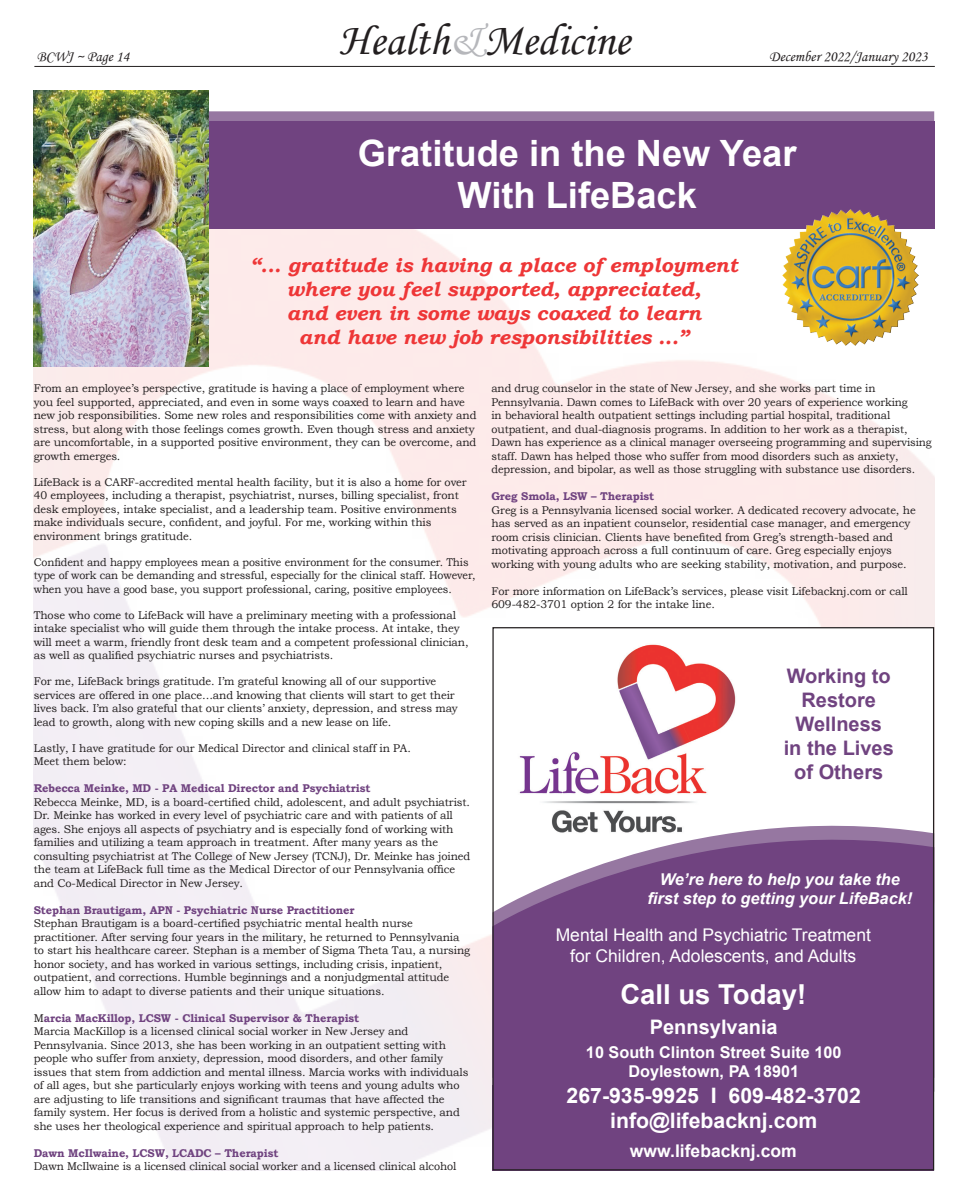
<style>
.page{position:relative;width:968px;height:1193px;background:#fff}
.page>*{position:absolute;margin:0;border:0;box-sizing:border-box;transform-origin:0 0}
.t1{font:45px "Monotype Corsiva";color:#231f20}
.t2{font:700 36.25px "Arial";color:#fff}
.t3{font:700 27.5px "Arial";color:#fff}
.t4{font:700 21.25px "Arial";color:#fff}
.t5{font:italic 700 20px/24px "Bookman Old Style";color:#ee3637;text-align:center}
.t6{font:700 20px "Arial";color:#704380}
.t7{font:700 20px "Arial";color:#fff}
.t8{font:17.5px "Arial";color:#fff}
.t9{font:700 17.5px "Arial";color:#fff}
.t10{font:italic 700 16.25px/19.5px "Arial";color:#fff;text-align:center}
.t11{font:700 16.25px "Arial";color:#fff}
.t12{font:15px "Monotype Corsiva";color:#231f20}
.t13{font:11.25px/13.5px "Bookman Old Style";letter-spacing:-.01em;color:#231f20}
.t14{font:11.25px/13.5px "Bookman Old Style";letter-spacing:-.01em;color:#231f20;scale:.96 1}
.t15{font:11.25px/13.5px "Bookman Old Style";letter-spacing:-.01em;color:#231f20;scale:.95 1}
.t16{font:700 11.25px "Bookman Old Style";letter-spacing:-.01em;color:#704380}
.s1{color:#b6b7bb}
.s2{font-weight:400;color:#231f20}
</style>
<div class="page">
<hr style="left:34px;top:66px;width:900px;height:1px;background:#231f20">
<img style="left:34px;top:90px;width:175px;height:277px">
<img style="left:519px;top:644px;width:217px;height:150px">
<svg style="left:494px;top:810px;width:438px;height:275px;background:#835d91"></svg>
<div style="left:492px;top:1085px;width:442px;height:85px;background:#704380"></div>
<div style="left:209px;top:111px;width:725px;height:10px;background:#9677a1"></div>
<div style="left:209px;top:121px;width:725px;height:108px;background:#704380"></div>
<img style="left:782px;top:209px;width:136px;height:137px">
<p class="t12" style="left:37px;top:47px;width:94px">BCWJ ~ Page 14</p>
<p class="t1" style="left:339px;top:12px;width:292px">Health<span class="s1">&amp;</span>Medicine</p>
<p class="t12" style="left:769px;top:47px;width:160px">December 2022/January 2023</p>
<p class="t2" style="left:358px;top:130px;width:440px">Gratitude in the New Year</p>
<p class="t2" style="left:457px;top:171px;width:241px">With LifeBack</p>
<p class="t5" style="left:250px;top:253px;width:489px">“... gratitude is having a place of employment where you feel supported, appreciated,</p>
<p class="t5" style="left:287px;top:301px;width:416px">and even in some ways coaxed to learn</p>
<p class="t5" style="left:299px;top:325px;width:392px">and have new job responsibilities ...”</p>
<p class="t13" style="left:34px;top:381px;width:444px">From an employee’s perspective, gratitude is having a place of employment where you feel supported, appreciated, and even in some ways coaxed to learn and have new job responsibilities. Some new roles and responsibilities come with anxiety and stress, but along with those feelings comes growth. Even though stress and anxiety are uncomfortable, in a supported positive environment, they can be overcome, and growth emerges.</p>
<p class="t13" style="left:34px;top:475px;width:434px">LifeBack is a CARF-accredited mental health facility, but it is also a home for over 40 employees, including a therapist, psychiatrist, nurses, billing specialist, front desk employees, intake specialist, and a leadership team. Positive environments make individuals secure, confident, and joyful. For me, working within this environment brings gratitude.</p>
<p class="t15" style="left:34px;top:555px;width:466px">Confident and happy employees mean a positive environment for the consumer. This type of work can be demanding and stressful, especially for the clinical staff. However, when you have a good base, you support professional, caring, positive employees.</p>
<p class="t13" style="left:34px;top:608px;width:436px">Those who come to LifeBack will have a preliminary meeting with a professional intake specialist who will guide them through the intake process. At intake, they will meet a warm, friendly front desk team and a competent professional clinician, as well as qualified psychiatric nurses and psychiatrists.</p>
<p class="t13" style="left:34px;top:674px;width:425px">For me, LifeBack brings gratitude. I’m grateful knowing all of our supportive services are offered in one place…and knowing that clients will start to get their lives back. I’m also grateful that our clients’ anxiety, depression, and stress may lead to growth, along with new coping skills and a new lease on life.</p>
<p class="t13" style="left:34px;top:741px;width:378px">Lastly, I have gratitude for our Medical Director and clinical staff in PA.</p>
<p class="t13" style="left:34px;top:754px;width:94px">Meet them below:</p>
<p class="t16" style="left:34px;top:781px;width:338px">Rebecca Meinke, MD - PA Medical Director and Psychiatrist</p>
<p class="t13" style="left:34px;top:795px;width:438px">Rebecca Meinke, MD, is a board-certified child, adolescent, and adult psychiatrist.<br>Dr. Meinke has worked in every level of psychiatric care and with patients of all ages. She enjoys all aspects of psychiatry and is especially fond of working with families and utilizing a team approach in treatment. After many years as the consulting psychiatrist at The College of New Jersey (TCNJ), Dr. Meinke has joined the team at LifeBack full time as the Medical Director of our Pennsylvania office and Co-Medical Director in New Jersey.</p>
<p class="t16" style="left:34px;top:903px;width:322px">Stephan Brautigam, APN - Psychiatric Nurse Practitioner</p>
<p class="t13" style="left:34px;top:916px;width:438px">Stephan Brautigam is a board-certified psychiatric mental health nurse practitioner. After serving four years in the military, he returned to Pennsylvania to start his healthcare career. Stephan is a member of Sigma Theta Tau, a nursing honor society, and has worked in various settings, including crisis, inpatient, outpatient, and corrections. Humble beginnings and a nonjudgmental attitude allow him to adapt to diverse patients and their unique situations.</p>
<p class="t16" style="left:34px;top:1011px;width:327px"><span class="s2">M</span>arcia MacKillop, LCSW - Clinical Supervisor &amp; Therapist</p>
<p class="t13" style="left:34px;top:1024px;width:436px">Marcia MacKillop is a licensed clinical social worker in New Jersey and Pennsylvania. Since 2013, she has been working in an outpatient setting with people who suffer from anxiety, depression, mood disorders, and other family issues that stem from addiction and mental illness. Marcia works with individuals of all ages, but she particularly enjoys working with teens and young adults who are adjusting to life transitions and significant traumas that have affected the family system. Her focus is derived from a holistic and systemic perspective, and she uses her theological experience and spiritual approach to help patients.</p>
<p class="t16" style="left:34px;top:1146px;width:246px">Dawn McIlwaine, LCSW, LCADC – Therapist</p>
<p class="t14" style="left:34px;top:1159px;width:441px">Dawn McIlwaine is a licensed clinical social worker and a licensed clinical alcohol</p>
<p class="t14" style="left:491px;top:381px;width:460px">and drug counselor in the state of New Jersey, and she works part time in Pennsylvania. Dawn comes to LifeBack with over 20 years of experience working<br>in behavioral health outpatient settings including partial hospital, traditional outpatient, and dual-diagnosis programs. In addition to her work as a therapist, Dawn has experience as a clinical manager overseeing programming and supervising staff. Dawn has helped those who suffer from mood disorders such as anxiety, depression, and bipolar, as well as those struggling with substance use disorders.</p>
<p class="t16" style="left:491px;top:489px;width:164px">Greg Smola, LSW – Therapist</p>
<p class="t13" style="left:491px;top:503px;width:426px">Greg is a Pennsylvania licensed social worker. A dedicated recovery advocate, he has served as an inpatient counselor, residential case manager, and emergency room crisis clinician. Clients have benefited from Greg’s strength-based and motivating approach across a full continuum of care. Greg especially enjoys working with young adults who are seeking stability, motivation, and purpose.</p>
<p class="t13" style="left:491px;top:584px;width:418px">For more information on LifeBack’s services, please visit Lifebacknj.com or call<br>609-482-3701 option 2 for the intake line.</p>
<p class="t6" style="left:786px;top:663px;width:106px">Working to</p>
<p class="t6" style="left:801px;top:687px;width:76px">Restore</p>
<p class="t6" style="left:795px;top:711px;width:88px">Wellness</p>
<p class="t6" style="left:783px;top:735px;width:112px">in the Lives</p>
<p class="t6" style="left:794px;top:759px;width:90px">of Others</p>
<p class="t10" style="left:647px;top:870px;width:266px">We’re here to help you take the first step to getting your LifeBack!</p>
<p class="t8" style="left:555px;top:923px;width:317px">Mental Health and Psychiatric Treatment</p>
<p class="t8" style="left:570px;top:944px;width:287px">for Children, Adolescents, and Adults</p>
<p class="t3" style="left:620px;top:976px;width:187px">Call us Today!</p>
<p class="t7" style="left:650px;top:1013px;width:129px">Pennsylvania</p>
<p class="t11" style="left:586px;top:1041px;width:257px">10 South Clinton Street Suite 100</p>
<p class="t11" style="left:628px;top:1060px;width:172px">Doylestown, PA 18901</p>
<p class="t4" style="left:566px;top:1081px;width:296px">267-935-9925 I 609-482-3702</p>
<p class="t4" style="left:610px;top:1106px;width:209px">info@lifebacknj.com</p>
<p class="t9" style="left:630px;top:1139px;width:168px">www.lifebacknj.com</p>
</div>
